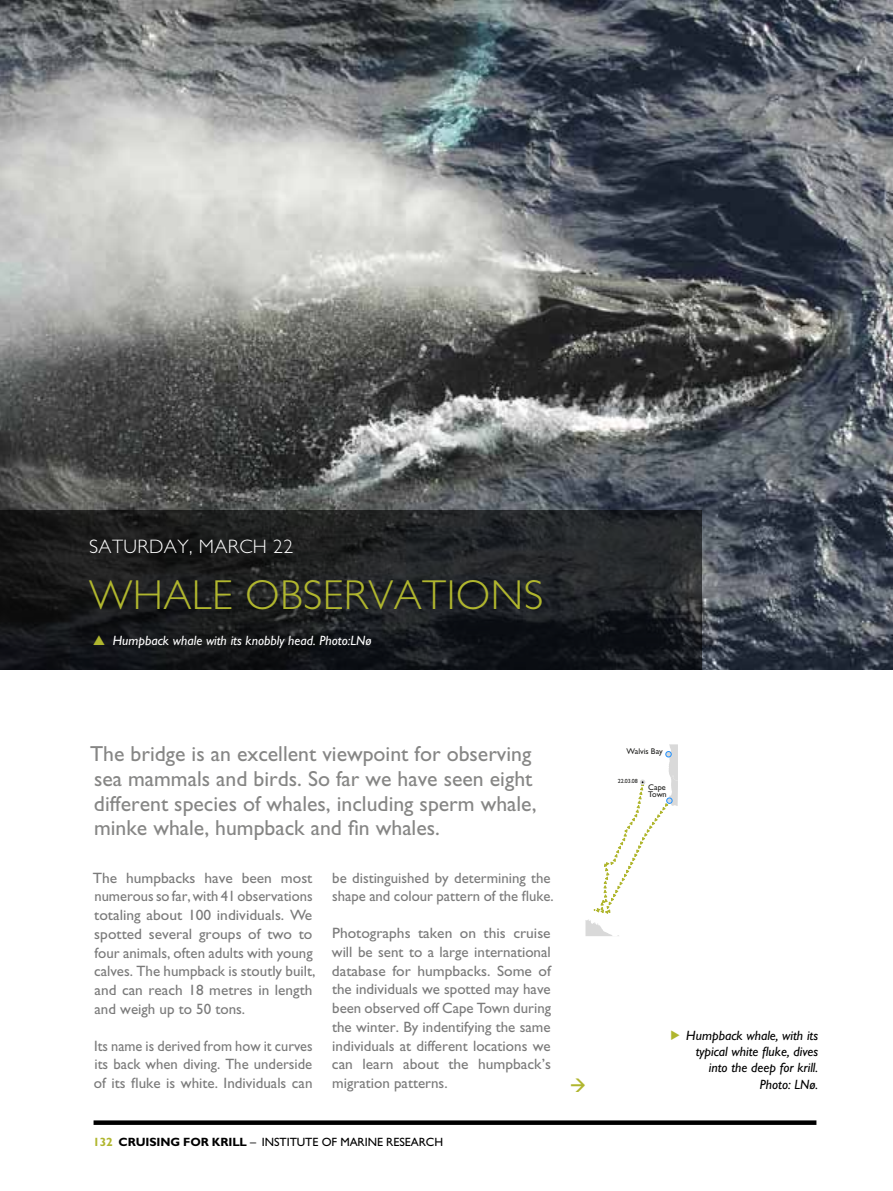
<style>
.page{position:relative;width:893px;height:1191px;background:#fff}
.page>*{position:absolute;margin:0;border:0;box-sizing:border-box;transform-origin:0 0}
.t1{font:300 42px "Gill Sans";letter-spacing:.01em;color:#b0b62e}
.t2{font:21.75px/24.8px "Gill Sans";color:#868685}
.t3{font:300 19.5px "Gill Sans";letter-spacing:.02em;color:#fff}
.t4{font:500 18px "Apex New";color:#b0b62e}
.t5{font:15px/18.8px "Gill Sans";color:#7a7a7a}
.t6{font:15px/18.8px "Gill Sans";color:#7a7a7a;text-align:justify;scale:.95 1}
.t7{font:italic 13.5px/16.2px "Gill Sans";color:#000;text-align:right}
.t8{font:italic 13.5px "Gill Sans";color:#fff}
.t9{font:12px "Gill Sans";letter-spacing:.205em;color:#000}
.t10{font:8.25px/7.4px "Gill Sans";color:#20201e}
.t11{font:6px "Gill Sans";color:#20201e}
.s1{font-family:"Apex New";font-weight:500;font-style:normal;font-size:12.75px;color:#b0b62e}
.s2{font-weight:700;color:#b0b62e}
.s3{font-weight:700}
</style>
<div class="page">
<svg style="left:94px;top:1120px;width:722px;height:4px;background:#1a1a1a"></svg>
<img style="left:0;top:0;width:893px;height:670px">
<svg style="left:0;top:510px;width:702px;height:160px;background:#1b1d1f"></svg>
<svg style="left:585px;top:919px;width:34px;height:17px"></svg>
<svg style="left:594px;top:744px;width:84px;height:169px"></svg>
<h3 class="t3" style="left:89px;top:535px;width:205px">SATURDAY, MARCH 22</h3>
<h1 class="t1" style="left:89px;top:571px;width:456px">WHALE OBSERVATION S</h1>
<p class="t8" style="left:94px;top:633px;width:279px"><span class="s1">▲</span> Humpback whale with its knobbly head. Photo:LNø</p>
<h2 class="t2" style="left:90px;top:741px;width:448px">The bridge is an excellent viewpoint for observing sea mammals and birds. So far we have seen eight different species of whales, including sperm whale, minke whale, humpback and fin whales.</h2>
<p class="t5" style="left:93px;top:868px;width:224px">The humpbacks have been most numerous so far, with 41 observations totaling about 100 individuals. We spotted several groups of two to four animals, often adults with young calves. The humpback is stoutly built, and can reach 18 metres in length and weigh up to 50 tons.</p>
<p class="t6" style="left:94px;top:1036px;width:232px">Its name is derived from how it curves its back when diving. The underside of its fluke is white. Individuals can</p>
<p class="t5" style="left:332px;top:868px;width:223px">be distinguished by determining the shape and colour pattern of the fluke.</p>
<p class="t5" style="left:332px;top:923px;width:221px;text-align:justify">Photographs taken on this cruise will be sent to a large international database for humpbacks. Some of the individuals we spotted may have been observed off Cape Town during the winter. By indentifying the same individuals at different locations we can learn about the humpback’s migration patterns.</p>
<p class="t9" style="left:93px;top:1134px;width:351px"><span class="s2">132</span> <span class="s3">CRUISING FOR KRILL</span> – Institute of Marine Research</p>
<p class="t10" style="left:626px;top:747px;width:38px">Walvis Bay</p>
<p class="t11" style="left:618px;top:777px;width:21px">22.03.08</p>
<p class="t10" style="left:648px;top:783px;width:20px">Cape<br>Town</p>
<p class="t7" style="left:670px;top:1027px;width:149px"><span class="s1">▶</span> Humpback whale, with its typical white fluke, dives<br>into the deep for krill.</p>
<p class="t4" style="left:571px;top:1073px;width:16px">→</p>
<p class="t7" style="left:760px;top:1076px;width:60px">Photo: LNø.</p>
</div>
